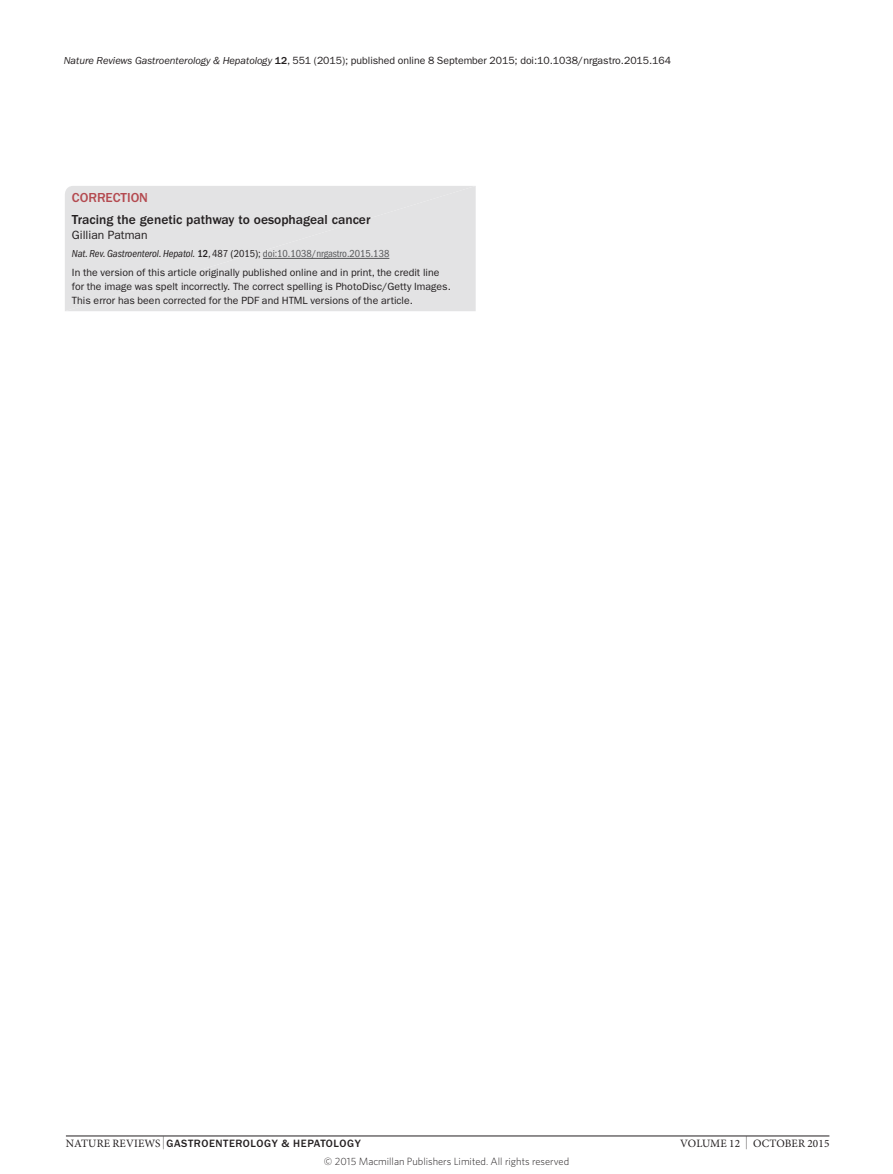
<style>
.page{position:relative;width:893px;height:1174px;background:#fff}
.page>*{position:absolute;margin:0;border:0;box-sizing:border-box;transform-origin:0 0}
.Erratum_title{font:500 13.5px "ITC Franklin Gothic Std";color:#231f20}
.Strapline{font:500 13.5px "ITC Franklin Gothic Std";letter-spacing:-.005em;color:#b44a50}
.Erratum_authors{font:12px "ITC Franklin Gothic Std";color:#231f20}
.t1{font:11.25px "Minion Pro";letter-spacing:.01em;color:#231f20}
.t2{font:500 10.95px "ITC Franklin Gothic Std";letter-spacing:.05em;color:#231f20}
.Erratum_text{font:10.5px/14.2px "ITC Franklin Gothic Std";color:#231f20}
.Citation_line{font:10.5px "ITC Franklin Gothic Std";letter-spacing:-.005em;color:#231f20}
.Erratum_reference{font:italic condensed 10.5px "ITC Franklin Gothic Std";letter-spacing:-.005em;color:#231f20}
.t3{font:300 10.5px "Whitney";color:#231f20}
.s1{font-style:italic}
.s2{font-weight:500}
.s3{font-weight:500;font-style:normal}
.s4{font-style:normal}
.s5{font-style:normal;color:#57585a}
.s6{font-family:"Minion Pro";font-weight:400;font-size:11.25px}
.s7{font-family:"Minion Pro";font-weight:400;font-size:12.9px}
.s8{font-size:12.9px}
</style>
<div class="page">
<hr style="left:66px;top:1135px;width:763px;height:1px;background:#231f20">
<div style="left:65px;top:186px;width:411px;height:125px;background:#e3e3e4"></div>
<hr style="left:263px;top:258px;width:126px;height:1px;background:#57585a">
<p class="Citation_line" style="left:64px;top:54px;width:609px"><span class="s1">Nature Reviews Gastroenterology &amp; Hepatology</span> <span class="s2">12</span>, 551 (2015); published online 8 September 2015; doi:10.1038/nrgastro.2015.164</p>
<p class="Strapline" style="left:72px;top:190px;width:78px">CORRECTION</p>
<p class="Erratum_title" style="left:72px;top:212px;width:300px">Tracing the genetic pathway to oesophageal cancer</p>
<p class="Erratum_authors" style="left:72px;top:228px;width:77px">Gillian Patman</p>
<p class="Erratum_reference" style="left:72px;top:248px;width:319px">Nat. Rev. Gastroenterol. Hepatol. <span class="s3">12</span><span class="s4">, 487 (2015);</span> <span class="s5">doi:10.1038/nrgastro.2015.138</span></p>
<p class="Erratum_text" style="left:72px;top:265px;width:380px">In the version of this article originally published online and in print, the credit line for the image was spelt incorrectly. The correct spelling is PhotoDisc/Getty Images.<br>This error has been corrected for the PDF and HTML versions of the article.</p>
<p class="t2" style="left:66px;top:1137px;width:296px"><span class="s6">NATURE REVIEWS</span> <span class="s7">|</span> GASTROENTEROLOGY &amp; HEPATOLOGY</p>
<p class="t1" style="left:680px;top:1135px;width:151px">VOLUME 12 <span class="s8">|</span> OCTOBER 2015</p>
<p class="t3" style="left:324px;top:1154px;width:247px">© 2015 Macmillan Publishers Limited. All rights reserved</p>
</div>
